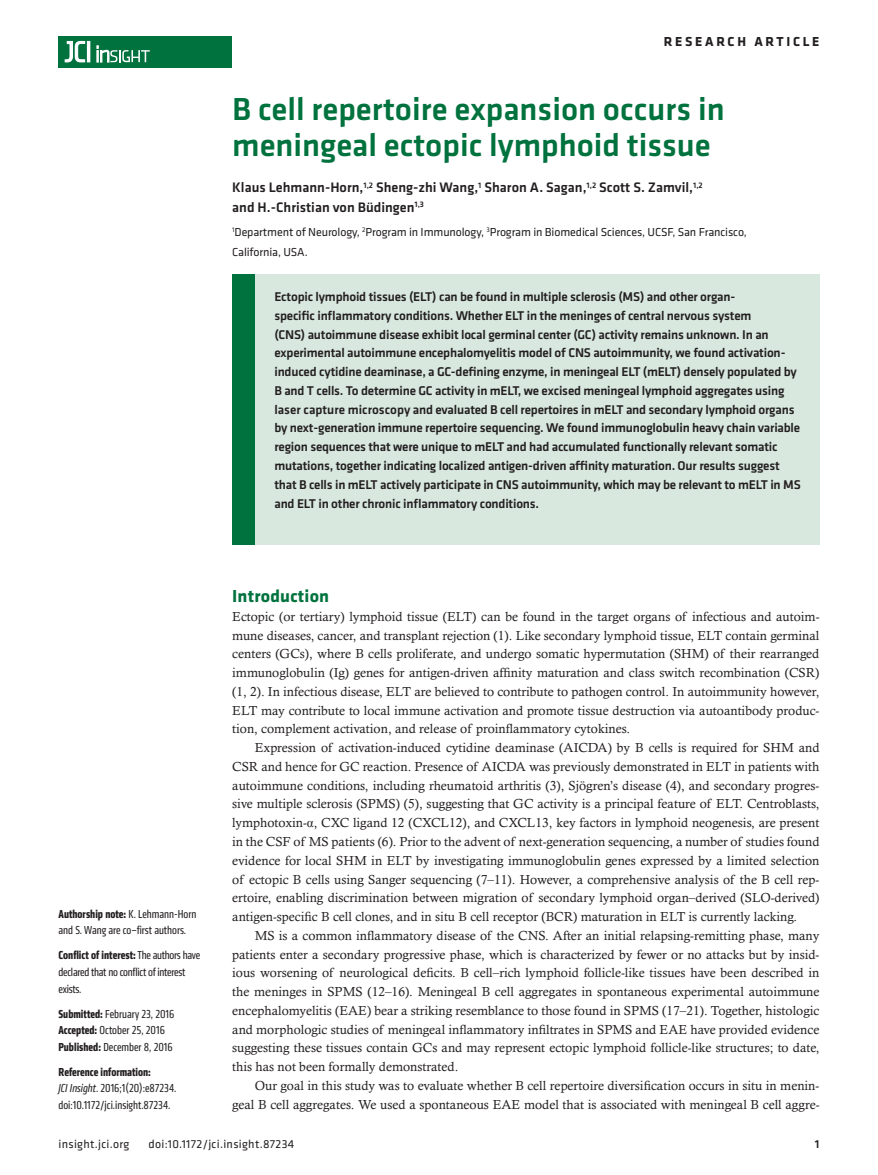
<style>
.page{position:relative;width:878px;height:1175px;background:#fff}
.page>*{position:absolute;margin:0;border:0;box-sizing:border-box;transform-origin:0 0}
.t1{font:500 33px/36px "Klavika Basic";color:#00723e}
.t2{font:700 18px "Klavika";letter-spacing:.01em;color:#00723e}
.t3{font:500 14.25px/19.5px "Klavika Basic";color:#231f20}
.t4{font:700 13.5px "Klavika Basic";letter-spacing:.2em;color:#231f20}
.t5{font:13.2px/18.8px "Calisto MT Std";color:#231f20;text-align:justify}
.t6{font:500 13.2px/18.8px "Klavika Basic";letter-spacing:-.015em;color:#231f20}
.t7{font:condensed 12px/16.5px "Klavika";color:#231f20}
.t8{font:12px/19.5px "Klavika";letter-spacing:-.01em;color:#231f20}
.t9{font:condensed 12px/16.5px "Klavika";letter-spacing:-.02em;color:#231f20}
.t10{font:12px "Klavika Basic";letter-spacing:.025em;color:#231f20}
.t11{font:500 12px "Klavika Basic";color:#231f20}
.s1{font-weight:700}
.s2{font-style:italic}
.s3{font-family:"Times New Roman"}
</style>
<div class="page">
<div style="left:59px;top:36px;width:173px;height:31px;background:#00723e"></div>
<hr style="left:87px;top:41px;width:3px;height:21px;background:#fff">
<svg style="left:64px;top:41px;width:21px;height:22px"></svg>
<svg style="left:97px;top:46px;width:53px;height:16px"></svg>
<div style="left:232px;top:274px;width:587px;height:271px;background:#d8e8df"></div>
<div style="left:232px;top:274px;width:22px;height:271px;background:#00723e"></div>
<p class="t4" style="left:663px;top:32px;width:157px">RESEARCH ARTICLE</p>
<h1 class="t1" style="left:232px;top:91px;width:494px">B cell repertoire expansion occurs in meningeal ectopic lymphoid tissue</h1>
<p class="t3" style="left:232px;top:178px;width:472px">Klaus Lehmann-Horn,<sup>1,2</sup> Sheng-zhi Wang,<sup>1</sup> Sharon A. Sagan,<sup>1,2</sup> Scott S. Zamvil,<sup>1,2 </sup>and H.-Christian von Büdingen<sup>1,3</sup></p>
<p class="t8" style="left:232px;top:222px;width:516px"><sup>1</sup>Department of Neurology, <sup>2</sup>Program in Immunology, <sup>3</sup>Program in Biomedical Sciences, UCSF, San Francisco,<br>California, USA.</p>
<p class="t7" style="left:59px;top:905px;width:139px"><span class="s1">Authorship note:</span> K. Lehmann-Horn and S. Wang are co–first authors.</p>
<p class="t9" style="left:59px;top:947px;width:143px"><span class="s1">Conflict of interest:</span> The authors have declared that no conflict of interest exists.</p>
<p class="t7" style="left:59px;top:1005px;width:117px"><span class="s1">Submitted:</span> February 23, 2016<br><span class="s1">Accepted:</span> October 25, 2016<br><span class="s1">Published:</span> December 8, 2016</p>
<p class="t7" style="left:59px;top:1063px;width:119px"><span class="s1">Reference information:<br></span><span class="s2">JCI Insight</span>. 2016;1(20):e87234. doi:10.1172/jci.insight.87234.</p>
<p class="t6" style="left:274px;top:287px;width:528px">Ectopic lymphoid tissues (ELT) can be found in multiple sclerosis (MS) and other organ-<br>specific inflammatory conditions. Whether ELT in the meninges of central nervous system<br>(CNS) autoimmune disease exhibit local germinal center (GC) activity remains unknown. In an experimental autoimmune encephalomyelitis model of CNS autoimmunity, we found activation&shy;induced cytidine deaminase, a GC-defining enzyme, in meningeal ELT (mELT) densely populated by B and T cells. To determine GC activity in mELT, we excised meningeal lymphoid aggregates using laser capture microscopy and evaluated B cell repertoires in mELT and secondary lymphoid organs by next-generation immune repertoire sequencing. We found immunoglobulin heavy chain variable region sequences that were unique to mELT and had accumulated functionally relevant somatic mutations, together indicating localized antigen-driven affinity maturation. Our results suggest that B cells in mELT actively participate in CNS autoimmunity, which may be relevant to mELT in MS and ELT in other chronic inflammatory conditions.</p>
<h2 class="t2" style="left:232px;top:583px;width:98px">Introduction</h2>
<p class="t5" style="left:232px;top:607px;width:588px">Ectopic (or tertiary) lymphoid tissue (ELT) can be found in the target organs of infectious and autoim&shy;mune diseases, cancer, and transplant rejection (1). Like secondary lymphoid tissue, ELT contain germinal centers (GCs), where B cells proliferate, and undergo somatic hypermutation (SHM) of their rearranged immunoglobulin (Ig) genes for antigen-driven affinity maturation and class switch recombination (CSR) (1, 2). In infectious disease, ELT are believed to contribute to pathogen control. In autoimmunity however, ELT may contribute to local immune activation and promote tissue destruction via autoantibody produc&shy;tion, complement activation, and release of proinflammatory cytokines.</p>
<p class="t5" style="left:232px;top:738px;width:588px;text-indent:22px">Expression of activation-induced cytidine deaminase (AICDA) by B cells is required for SHM and CSR and hence for GC reaction. Presence of AICDA was previously demonstrated in ELT in patients with autoimmune conditions, including rheumatoid arthritis (3), Sjögren’s disease (4), and secondary progres&shy;sive multiple sclerosis (SPMS) (5), suggesting that GC activity is a principal feature of ELT. Centroblasts, lymphotoxin-<span class="s3">α</span>, CXC ligand 12 (CXCL12), and CXCL13, key factors in lymphoid neogenesis, are present in the CSF of MS patients (6). Prior to the advent of next-generation sequencing, a number of studies found evidence for local SHM in ELT by investigating immunoglobulin genes expressed by a limited selection of ectopic B cells using Sanger sequencing (7–11). However, a comprehensive analysis of the B cell rep&shy;ertoire, enabling discrimination between migration of secondary lymphoid organ–derived (SLO-derived) antigen-specific B cell clones, and in situ B cell receptor (BCR) maturation in ELT is currently lacking.</p>
<p class="t5" style="left:232px;top:926px;width:588px;text-indent:22px">MS is a common inflammatory disease of the CNS. After an initial relapsing-remitting phase, many patients enter a secondary progressive phase, which is characterized by fewer or no attacks but by insid&shy;ious worsening of neurological deficits. B cell–rich lymphoid follicle-like tissues have been described in the meninges in SPMS (12–16). Meningeal B cell aggregates in spontaneous experimental autoimmune encephalomyelitis (EAE) bear a striking resemblance to those found in SPMS (17–21). Together, histologic and morphologic studies of meningeal inflammatory infiltrates in SPMS and EAE have provided evidence suggesting these tissues contain GCs and may represent ectopic lymphoid follicle-like structures; to date, this has not been formally demonstrated.</p>
<p class="t5" style="left:232px;top:1076px;width:588px;text-align:right">Our goal in this study was to evaluate whether B cell repertoire diversification occurs in situ in menin&shy;geal B cell aggregates. We used a spontaneous EAE model that is associated with meningeal B cell aggre-</p>
<p class="t10" style="left:58px;top:1135px;width:72px">insight.jci.org</p>
<p class="t10" style="left:148px;top:1135px;width:147px">doi:10.1172/jci.insight.87234</p>
<p class="t11" style="left:814px;top:1135px;width:6px">1</p>
</div>
